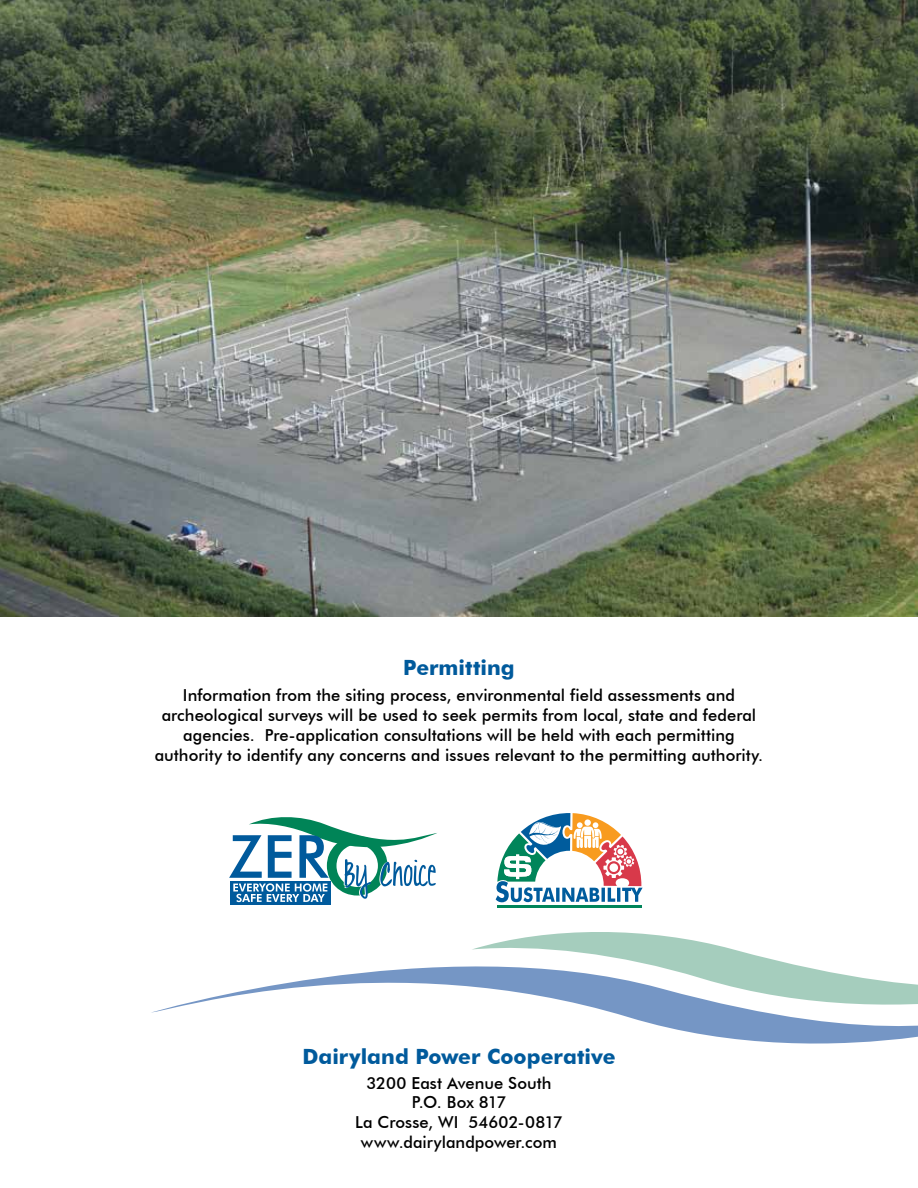
<style>
.page{position:relative;width:918px;height:1188px;background:#fff}
.page>*{position:absolute;margin:0;border:0;box-sizing:border-box;transform-origin:0 0}
.t1{font:500 79.35px "Futura BT";color:#008457}
.t2{font:700 21px "Futura BT";letter-spacing:.005em;color:#005a9c}
.t3{font:500 16.5px/19.8px "Futura BT";color:#000;text-align:center}
</style>
<div class="page">
<svg style="left:151px;top:932px;width:767px;height:112px"></svg>
<div style="left:230px;top:881px;width:101px;height:23px;background:#005a9c"></div>
<svg style="left:229px;top:817px;width:208px;height:85px"></svg>
<img style="left:0;top:0;width:918px;height:616px">
<svg style="left:496px;top:813px;width:147px;height:89px"></svg>
<hr style="left:497px;top:906px;width:144px;height:2px;background:#00855a">
<p class="t2" style="left:403px;top:655px;width:113px">Permitting</p>
<p class="t3" style="left:155px;top:685px;width:610px">Information from the siting process, environmental field assessments and archeological surveys will be used to seek permits from local, state and federal agencies. Pre-application consultations will be held with each permitting authority to identify any concerns and issues relevant to the permitting authority.</p>
<h1 class="t1" style="left:323px;top:818px;width:70px">O</h1>
<p class="t2" style="left:302px;top:1044px;width:315px">Dairyland Power Cooperative</p>
<p class="t3" style="left:355px;top:1073px;width:209px">3200 East Avenue South<br>P.O. Box 817<br>La Crosse, WI 54602-0817 www.dairylandpower.com</p>
</div>
